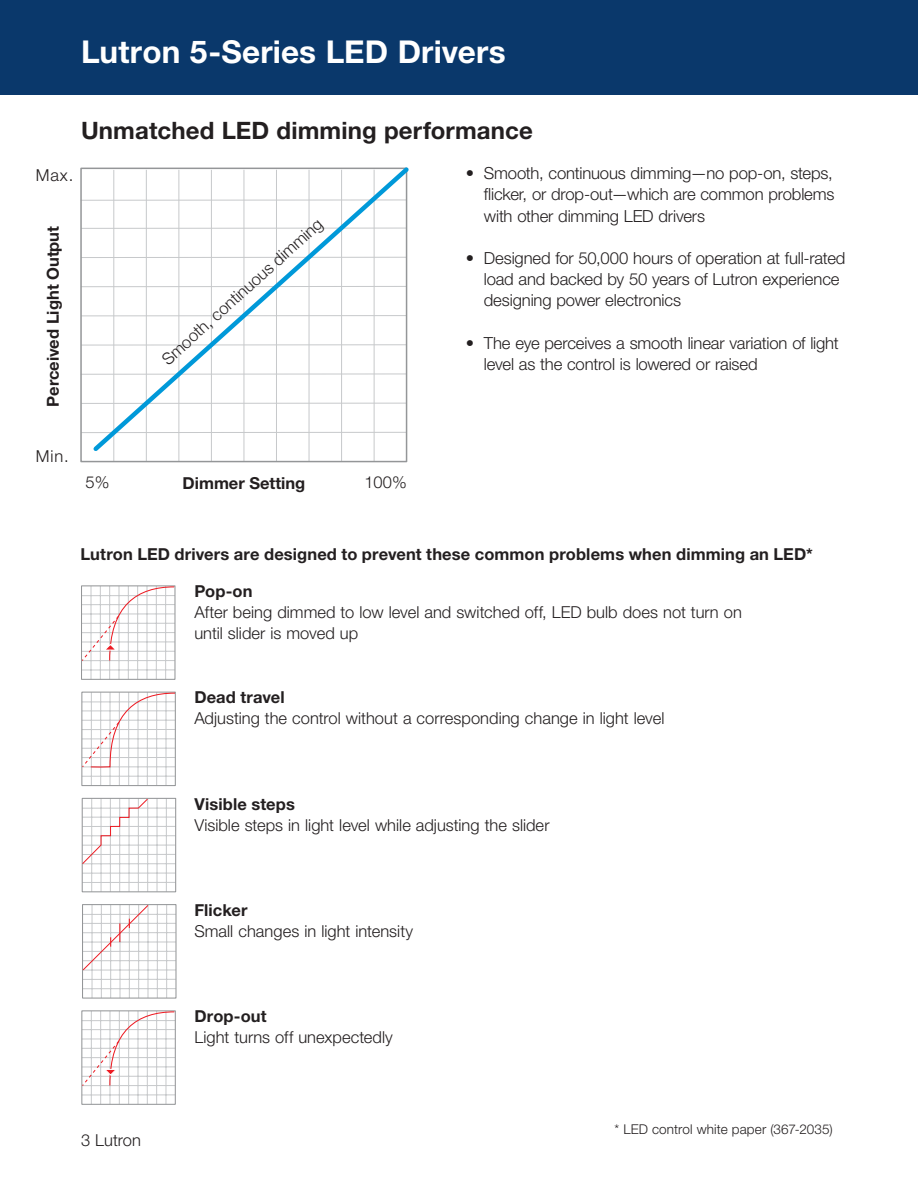
<style>
.page{position:relative;width:918px;height:1188px;background:#fff}
.page>*{position:absolute;margin:0;border:0;box-sizing:border-box;transform-origin:0 0}
.t1{font:700 31.5px "Helvetica Neue LT Std";letter-spacing:.005em;color:#fff}
.t2{font:700 24px "Helvetica Neue LT Std";letter-spacing:.005em;color:#231f20}
.t3{font:300 16.65px/21.1px "Helvetica Neue LT Std";letter-spacing:-.01em;color:#231f20}
.t4{font:300 16.5px/21px "Helvetica Neue LT Std";color:#231f20}
.t5{font:700 16.5px "Helvetica Neue LT Std";letter-spacing:.005em;color:#231f20}
.t6{font:700 16.5px "Helvetica Neue LT Std";color:#231e1f}
.t7{font:300 16.5px "Helvetica Neue";color:#231f20}
.t8{font:300 16.5px "Helvetica Neue LT Std";letter-spacing:.05em;color:#231e1f}
.t9{font:300 13.5px "Helvetica Neue LT Std";letter-spacing:.01em;color:#231f20}
</style>
<div class="page">
<div style="left:0;top:0;width:918px;height:94px;background:#0a386b"></div>
<hr style="left:374px;top:170px;width:1px;height:292px;background:#c7c9cb">
<hr style="left:81px;top:432px;width:326px;height:1px;background:#c7c9cb">
<hr style="left:81px;top:228px;width:326px;height:1px;background:#c7c9cb">
<hr style="left:81px;top:257px;width:326px;height:1px;background:#c7c9cb">
<hr style="left:81px;top:286px;width:326px;height:1px;background:#c7c9cb">
<hr style="left:81px;top:315px;width:326px;height:1px;background:#c7c9cb">
<hr style="left:81px;top:345px;width:325px;height:1px;background:#c7c9cb">
<hr style="left:81px;top:374px;width:325px;height:1px;background:#c7c9cb">
<hr style="left:81px;top:403px;width:325px;height:1px;background:#c7c9cb">
<hr style="left:114px;top:170px;width:1px;height:292px;background:#c7c9cb">
<hr style="left:146px;top:170px;width:1px;height:292px;background:#c7c9cb">
<hr style="left:179px;top:170px;width:1px;height:292px;background:#c7c9cb">
<hr style="left:211px;top:170px;width:1px;height:292px;background:#c7c9cb">
<hr style="left:244px;top:170px;width:1px;height:292px;background:#c7c9cb">
<hr style="left:276px;top:170px;width:1px;height:292px;background:#c7c9cb">
<hr style="left:309px;top:170px;width:1px;height:292px;background:#c7c9cb">
<hr style="left:341px;top:170px;width:1px;height:292px;background:#c7c9cb">
<hr style="left:81px;top:200px;width:326px;height:1px;background:#c7c9cb">
<svg style="left:89px;top:167px;width:320px;height:288px"></svg>
<hr style="left:165px;top:586px;width:1px;height:93px;background:#c7c9cb">
<hr style="left:82px;top:670px;width:93px;height:1px;background:#c7c9cb">
<hr style="left:91px;top:586px;width:1px;height:93px;background:#c7c9cb">
<hr style="left:100px;top:586px;width:1px;height:93px;background:#c7c9cb">
<hr style="left:109px;top:586px;width:1px;height:93px;background:#c7c9cb">
<hr style="left:119px;top:586px;width:1px;height:93px;background:#c7c9cb">
<hr style="left:128px;top:586px;width:1px;height:93px;background:#c7c9cb">
<hr style="left:137px;top:586px;width:1px;height:93px;background:#c7c9cb">
<hr style="left:147px;top:586px;width:1px;height:93px;background:#c7c9cb">
<hr style="left:156px;top:586px;width:1px;height:93px;background:#c7c9cb">
<div style="left:81px;top:585px;width:94px;height:95px;border:1px solid #949698"></div>
<svg style="left:81px;top:586px;width:95px;height:76px"></svg>
<hr style="left:166px;top:692px;width:1px;height:94px;background:#c7c9cb">
<hr style="left:82px;top:776px;width:93px;height:1px;background:#c7c9cb">
<hr style="left:91px;top:692px;width:1px;height:94px;background:#c7c9cb">
<hr style="left:100px;top:692px;width:1px;height:94px;background:#c7c9cb">
<hr style="left:110px;top:692px;width:1px;height:94px;background:#c7c9cb">
<hr style="left:119px;top:692px;width:1px;height:94px;background:#c7c9cb">
<hr style="left:128px;top:692px;width:1px;height:94px;background:#c7c9cb">
<hr style="left:138px;top:692px;width:1px;height:94px;background:#c7c9cb">
<hr style="left:147px;top:692px;width:1px;height:94px;background:#c7c9cb">
<hr style="left:156px;top:692px;width:1px;height:94px;background:#c7c9cb">
<div style="left:81px;top:692px;width:95px;height:94px;border:1px solid #949698"></div>
<svg style="left:81px;top:692px;width:95px;height:77px"></svg>
<hr style="left:166px;top:798px;width:1px;height:94px;background:#c7c9cb">
<hr style="left:82px;top:882px;width:94px;height:1px;background:#c7c9cb">
<hr style="left:82px;top:817px;width:94px;height:1px;background:#c7c9cb">
<hr style="left:82px;top:826px;width:94px;height:1px;background:#c7c9cb">
<hr style="left:82px;top:835px;width:94px;height:1px;background:#c7c9cb">
<hr style="left:82px;top:845px;width:94px;height:1px;background:#c7c9cb">
<hr style="left:82px;top:854px;width:94px;height:1px;background:#c7c9cb">
<hr style="left:82px;top:863px;width:94px;height:1px;background:#c7c9cb">
<hr style="left:82px;top:873px;width:94px;height:1px;background:#c7c9cb">
<hr style="left:91px;top:798px;width:1px;height:94px;background:#c7c9cb">
<hr style="left:101px;top:798px;width:1px;height:94px;background:#c7c9cb">
<hr style="left:110px;top:798px;width:1px;height:94px;background:#c7c9cb">
<hr style="left:119px;top:798px;width:1px;height:94px;background:#c7c9cb">
<hr style="left:129px;top:798px;width:1px;height:94px;background:#c7c9cb">
<hr style="left:138px;top:798px;width:1px;height:94px;background:#c7c9cb">
<hr style="left:147px;top:798px;width:1px;height:94px;background:#c7c9cb">
<hr style="left:157px;top:798px;width:1px;height:94px;background:#c7c9cb">
<hr style="left:82px;top:808px;width:94px;height:1px;background:#c7c9cb">
<div style="left:82px;top:798px;width:94px;height:94px;border:1px solid #949698"></div>
<svg style="left:81px;top:798px;width:68px;height:67px"></svg>
<hr style="left:166px;top:905px;width:1px;height:93px;background:#c7c9cb">
<hr style="left:83px;top:988px;width:93px;height:1px;background:#c7c9cb">
<hr style="left:83px;top:923px;width:93px;height:1px;background:#c7c9cb">
<hr style="left:83px;top:932px;width:93px;height:1px;background:#c7c9cb">
<hr style="left:83px;top:942px;width:93px;height:1px;background:#c7c9cb">
<hr style="left:83px;top:951px;width:93px;height:1px;background:#c7c9cb">
<hr style="left:83px;top:960px;width:93px;height:1px;background:#c7c9cb">
<hr style="left:83px;top:970px;width:93px;height:1px;background:#c7c9cb">
<hr style="left:83px;top:979px;width:93px;height:1px;background:#c7c9cb">
<hr style="left:92px;top:905px;width:1px;height:93px;background:#c7c9cb">
<hr style="left:101px;top:905px;width:1px;height:93px;background:#c7c9cb">
<hr style="left:110px;top:905px;width:1px;height:93px;background:#c7c9cb">
<hr style="left:120px;top:905px;width:1px;height:93px;background:#c7c9cb">
<hr style="left:129px;top:905px;width:1px;height:93px;background:#c7c9cb">
<hr style="left:138px;top:905px;width:1px;height:93px;background:#c7c9cb">
<hr style="left:148px;top:905px;width:1px;height:93px;background:#c7c9cb">
<hr style="left:157px;top:905px;width:1px;height:93px;background:#c7c9cb">
<hr style="left:83px;top:914px;width:93px;height:1px;background:#c7c9cb">
<div style="left:82px;top:904px;width:95px;height:95px;border:1px solid #949698"></div>
<svg style="left:82px;top:904px;width:67px;height:67px"></svg>
<hr style="left:166px;top:1011px;width:1px;height:93px;background:#c7c9cb">
<hr style="left:82px;top:1095px;width:93px;height:1px;background:#c7c9cb">
<hr style="left:91px;top:1011px;width:1px;height:93px;background:#c7c9cb">
<hr style="left:100px;top:1011px;width:1px;height:93px;background:#c7c9cb">
<hr style="left:110px;top:1011px;width:1px;height:93px;background:#c7c9cb">
<hr style="left:119px;top:1011px;width:1px;height:93px;background:#c7c9cb">
<hr style="left:128px;top:1011px;width:1px;height:93px;background:#c7c9cb">
<hr style="left:138px;top:1011px;width:1px;height:93px;background:#c7c9cb">
<hr style="left:147px;top:1011px;width:1px;height:93px;background:#c7c9cb">
<hr style="left:156px;top:1011px;width:1px;height:93px;background:#c7c9cb">
<div style="left:81px;top:1010px;width:95px;height:95px;border:1px solid #949698"></div>
<svg style="left:81px;top:1011px;width:95px;height:76px"></svg>
<h1 class="t1" style="left:81px;top:32px;width:426px">Lutron 5-Series LED Drivers</h1>
<p class="t8" style="left:36px;top:165px;width:39px">Max.</p>
<p class="t6" style="left:43px;top:407px;width:182px;rotate:-90deg">Perceived Light Output</p>
<h2 class="t2" style="left:81px;top:115px;width:453px">Unmatched LED dimming performance</h2>
<p class="t7" style="left:156px;top:352px;width:211px;rotate:-42deg">Smooth, continuous dimming</p>
<p class="t3" style="left:484px;top:162px;width:352px;text-align:justify;text-indent:-18px">• Smooth, continuous dimming—no pop-on, steps, flicker, or drop-out—which are common problems with other dimming LED drivers</p>
<p class="t3" style="left:484px;top:247px;width:363px;text-indent:-18px">• Designed for 50,000 hours of operation at full-rated load and backed by 50 years of Lutron experience designing power electronics</p>
<p class="t3" style="left:484px;top:332px;width:357px;text-indent:-18px">• The eye perceives a smooth linear variation of light level as the control is lowered or raised</p>
<p class="t8" style="left:36px;top:446px;width:34px">Min.</p>
<p class="t4" style="left:86px;top:471px;width:25px">5%</p>
<p class="t6" style="left:183px;top:473px;width:124px">Dimmer Setting</p>
<p class="t4" style="left:364px;top:471px;width:44px">100%</p>
<p class="t5" style="left:81px;top:544px;width:734px">Lutron LED drivers are designed to prevent these common problems when dimming an LED*</p>
<p class="t5" style="left:194px;top:581px;width:60px">Pop-on</p>
<p class="t4" style="left:194px;top:601px;width:549px">After being dimmed to low level and switched off, LED bulb does not turn on until slider is moved up</p>
<p class="t5" style="left:194px;top:687px;width:92px">Dead travel</p>
<p class="t4" style="left:194px;top:708px;width:472px">Adjusting the control without a corresponding change in light level</p>
<p class="t5" style="left:194px;top:794px;width:102px">Visible steps</p>
<p class="t4" style="left:194px;top:814px;width:357px">Visible steps in light level while adjusting the slider</p>
<p class="t5" style="left:194px;top:900px;width:55px">Flicker</p>
<p class="t4" style="left:194px;top:920px;width:220px">Small changes in light intensity</p>
<p class="t5" style="left:194px;top:1006px;width:74px">Drop-out</p>
<p class="t4" style="left:194px;top:1026px;width:200px">Light turns off unexpectedly</p>
<p class="t4" style="left:81px;top:1129px;width:61px">3 Lutron</p>
<p class="t9" style="left:614px;top:1121px;width:220px">* LED control white paper (367-2035)</p>
</div>
